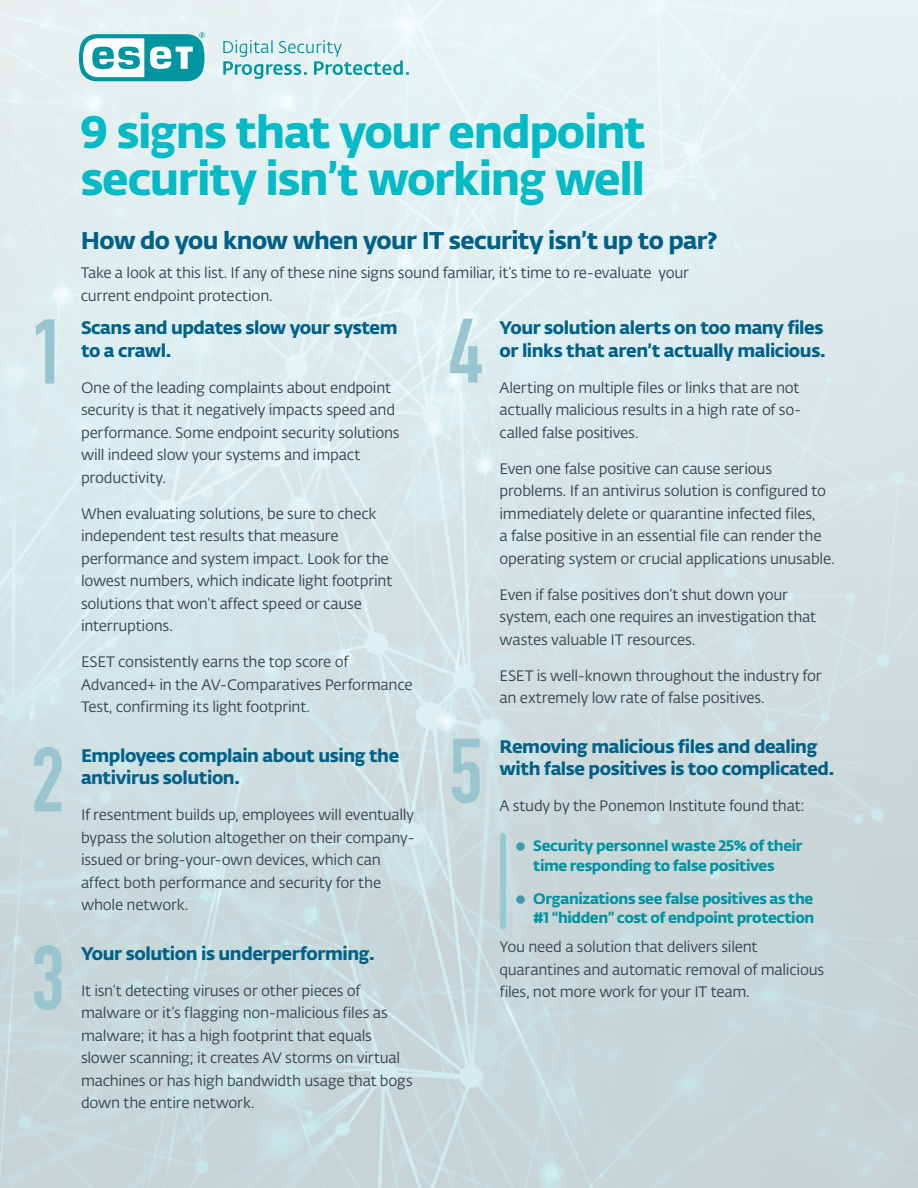
<style>
.page{position:relative;width:918px;height:1188px;background:#fff}
.page>*{position:absolute;margin:0;border:0;box-sizing:border-box;transform-origin:0 0}
.numbers{font:700 90px "DIN Condensed";color:#98c5d0}
.headline-1{font:45px/46.5px "Fedra Sans Alt Pro Bold LF";letter-spacing:-.03em;color:#03bac6}
.sub-head-1{font:24px "Fedra Sans Alt Pro Bold LF";letter-spacing:-.025em;color:#006188}
.sub-head-2{font:18px/22.5px "Fedra Sans Alt Pro Bold LF";letter-spacing:-.025em;color:#006188}
.bodyText-1{font:15px/22.5px "Fedra Sans Alt Pro Book LF";letter-spacing:-.015em;color:#38454d}
.t1{font:15px/19.5px "Fedra Sans Alt Pro Bold LF";letter-spacing:-.025em;color:#0094a2}
</style>
<div class="page">
<svg style="left:223px;top:40px;width:186px;height:39px;background:#bce0e3"></svg>
<svg style="left:79px;top:32px;width:126px;height:49px"></svg>
<div style="left:500px;top:836px;width:6px;height:90px;background:#96cad2"></div>
<p class="headline-1" style="left:81px;top:106px;width:567px">9 signs that your endpoint security isn’t working well</p>
<p class="sub-head-1" style="left:81px;top:221px;width:638px">How do you know when your IT security isn’t up to par?</p>
<p class="bodyText-1" style="left:81px;top:261px;width:610px">Take a look at this list. If any of these nine signs sound familiar, it’s time to re-evaluate your current endpoint protection.</p>
<p class="sub-head-2" style="left:500px;top:315px;width:328px">Your solution alerts on too many files or links that aren’t actually malicious.</p>
<p class="bodyText-1" style="left:500px;top:376px;width:304px">Alerting on multiple files or links that are not actually malicious results in a high rate of so&shy;called false positives.</p>
<p class="bodyText-1" style="left:500px;top:457px;width:337px">Even one false positive can cause serious problems. If an antivirus solution is configured to immediately delete or quarantine infected files,<br>a false positive in an essential file can render the operating system or crucial applications unusable.</p>
<p class="bodyText-1" style="left:500px;top:583px;width:318px">Even if false positives don’t shut down your system, each one requires an investigation that wastes valuable IT resources.</p>
<p class="bodyText-1" style="left:500px;top:664px;width:324px">ESET is well-known throughout the industry for an extremely low rate of false positives.</p>
<p class="sub-head-2" style="left:500px;top:734px;width:336px">Removing malicious files and dealing with false positives is too complicated.</p>
<p class="bodyText-1" style="left:500px;top:794px;width:307px">A study by the Ponemon Institute found that:</p>
<p class="t1" style="left:533px;top:835px;width:271px">Security personnel waste 25% of their time responding to false positives</p>
<p class="t1" style="left:533px;top:887px;width:283px">Organizations see false positives as the #1 “hidden” cost of endpoint protection</p>
<p class="bodyText-1" style="left:500px;top:935px;width:326px">You need a solution that delivers silent quarantines and automatic removal of malicious files, not more work for your IT team.</p>
<p class="numbers" style="left:31px;top:291px;width:35px">1</p>
<p class="numbers" style="left:449px;top:291px;width:35px">4</p>
<p class="sub-head-2" style="left:81px;top:315px;width:318px">Scans and updates slow your system to a crawl.</p>
<p class="bodyText-1" style="left:81px;top:376px;width:320px">One of the leading complaints about endpoint security is that it negatively impacts speed and performance. Some endpoint security solutions will indeed slow your systems and impact productivity.</p>
<p class="bodyText-1" style="left:81px;top:502px;width:313px">When evaluating solutions, be sure to check independent test results that measure performance and system impact. Look for the lowest numbers, which indicate light footprint solutions that won’t affect speed or cause interruptions.</p>
<p class="bodyText-1" style="left:81px;top:650px;width:333px">ESET consistently earns the top score of<br>Advanced+ in the AV-Comparatives Performance<br>Test, confirming its light footprint.</p>
<p class="sub-head-2" style="left:81px;top:743px;width:320px">Employees complain about using the antivirus solution.</p>
<p class="bodyText-1" style="left:81px;top:803px;width:335px">If resentment builds up, employees will eventually bypass the solution altogether on their company&shy;issued or bring-your-own devices, which can affect both performance and security for the whole network.</p>
<p class="sub-head-2" style="left:81px;top:941px;width:295px">Your solution is underperforming.</p>
<p class="bodyText-1" style="left:81px;top:979px;width:333px">It isn’t detecting viruses or other pieces of malware or it’s flagging non-malicious files as malware; it has a high footprint that equals slower scanning; it creates AV storms on virtual machines or has high bandwidth usage that bogs down the entire network.</p>
<p class="numbers" style="left:449px;top:711px;width:35px">5</p>
<p class="numbers" style="left:31px;top:719px;width:35px">2</p>
<p class="numbers" style="left:31px;top:918px;width:35px">3</p>
</div>
